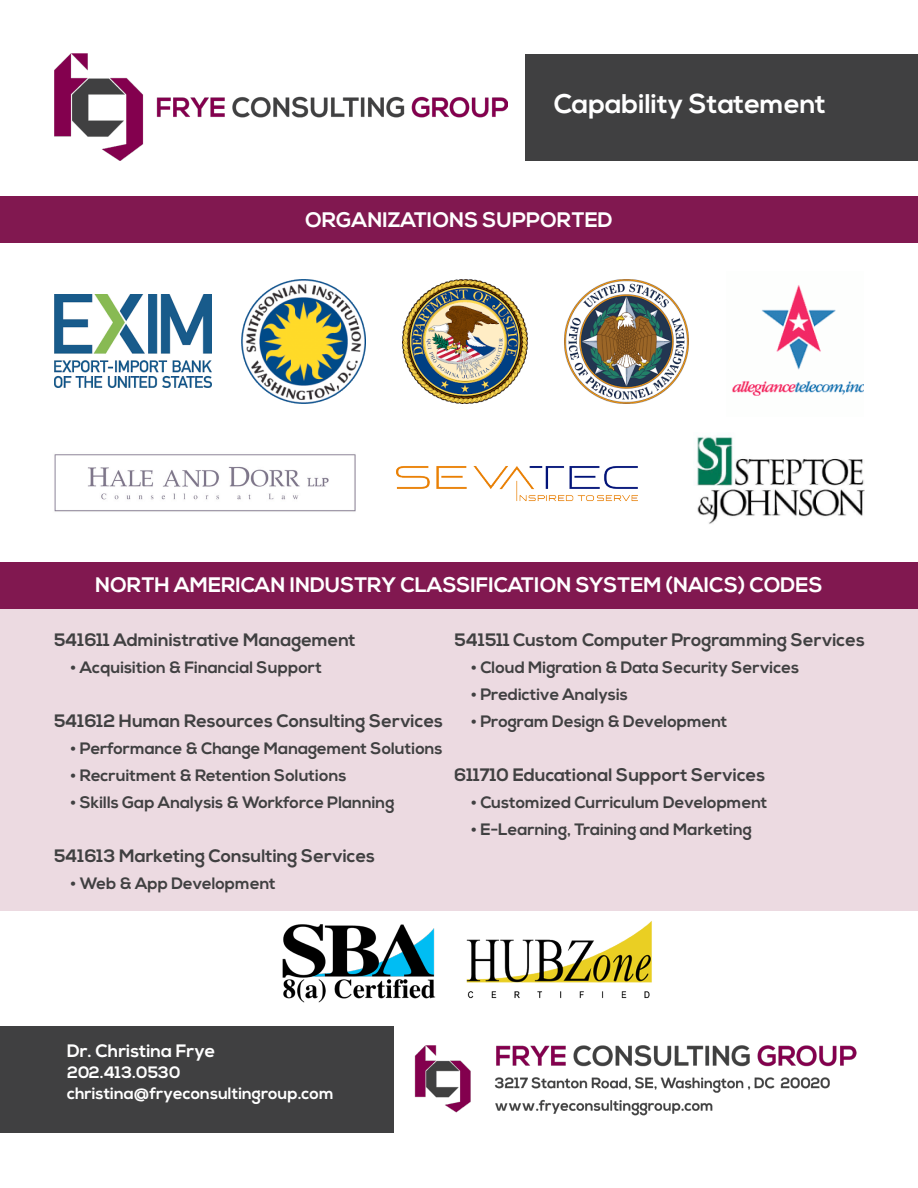
<style>
.page{position:relative;width:918px;height:1188px;background:#fff}
.page>*{position:absolute;margin:0;border:0;box-sizing:border-box;transform-origin:0 0}
.t1{font:700 27px "Nexa";color:#fff}
.t2{font:700 21px "Nexa";color:#fff}
.t3{font:700 18px "Nexa";color:#404041}
.t4{font:700 18px "Nexa";color:#fff}
.t5{font:700 16.5px "Nexa";color:#404041}
.t6{font:700 16.5px "Nexa";color:#fff}
</style>
<div class="page">
<div style="left:0;top:609px;width:918px;height:301px;background:#ecdae1"></div>
<img style="left:697px;top:436px;width:168px;height:88px">
<img style="left:54px;top:454px;width:302px;height:58px">
<div style="left:526px;top:54px;width:392px;height:106px;background:#404041"></div>
<img style="left:54px;top:54px;width:453px;height:106px">
<div style="left:0;top:1027px;width:394px;height:106px;background:#404041"></div>
<div style="left:0;top:196px;width:918px;height:47px;background:#811850"></div>
<img style="left:241px;top:279px;width:124px;height:124px">
<img style="left:403px;top:279px;width:124px;height:124px">
<img style="left:54px;top:295px;width:157px;height:93px">
<img style="left:565px;top:279px;width:124px;height:124px">
<img style="left:732px;top:285px;width:132px;height:111px">
<img style="left:397px;top:466px;width:241px;height:35px">
<div style="left:0;top:562px;width:918px;height:46px;background:#811850"></div>
<img style="left:282px;top:924px;width:154px;height:79px">
<img style="left:441px;top:910px;width:239px;height:89px">
<img style="left:414px;top:1045px;width:443px;height:71px">
<p class="t1" style="left:554px;top:88px;width:274px">Capability Statement</p>
<p class="t2" style="left:305px;top:208px;width:309px">ORGANIZATIONS SUPPORTED</p>
<p class="t2" style="left:95px;top:573px;width:729px">NORTH AMERICAN INDUSTRY CLASSIFICATION SYSTEM (NAICS) CODES</p>
<p class="t3" style="left:54px;top:630px;width:303px">541611 Administrative Management</p>
<p class="t5" style="left:71px;top:658px;width:253px">• Acquisition &amp; Financial Support</p>
<p class="t3" style="left:54px;top:711px;width:391px">541612 Human Resources Consulting Services</p>
<p class="t5" style="left:71px;top:739px;width:374px">• Performance &amp; Change Management Solutions</p>
<p class="t5" style="left:71px;top:766px;width:277px">• Recruitment &amp; Retention Solutions</p>
<p class="t5" style="left:71px;top:793px;width:325px">• Skills Gap Analysis &amp; Workforce Planning</p>
<p class="t3" style="left:54px;top:846px;width:323px">541613 Marketing Consulting Services</p>
<p class="t5" style="left:71px;top:874px;width:207px">• Web &amp; App Development</p>
<p class="t3" style="left:454px;top:630px;width:412px">541511 Custom Computer Programming Services</p>
<p class="t5" style="left:471px;top:658px;width:330px">• Cloud Migration &amp; Data Security Services</p>
<p class="t5" style="left:471px;top:685px;width:158px">• Predictive Analysis</p>
<p class="t5" style="left:471px;top:712px;width:258px">• Program Design &amp; Development</p>
<p class="t3" style="left:454px;top:765px;width:312px">611710 Educational Support Services</p>
<p class="t5" style="left:471px;top:793px;width:298px">• Customized Curriculum Development</p>
<p class="t5" style="left:471px;top:820px;width:282px">• E-Learning, Training and Marketing</p>
<p class="t4" style="left:67px;top:1040px;width:150px">Dr. Christina Frye</p>
<p class="t6" style="left:67px;top:1063px;width:115px">202.413.0530</p>
<p class="t6" style="left:67px;top:1084px;width:268px">christina@fryeconsultingroup.com</p>
</div>
